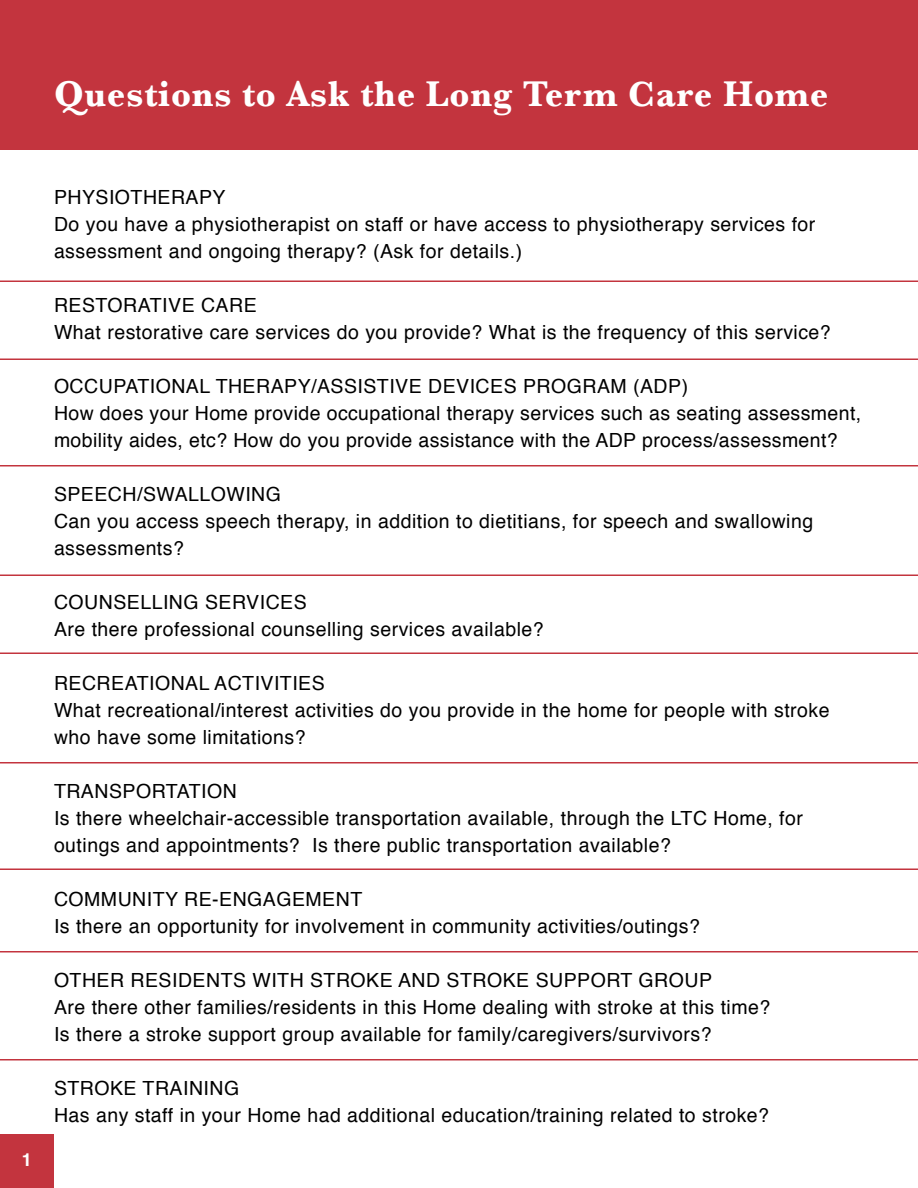
<style>
.page{position:relative;width:918px;height:1188px;background:#fff}
.page>*{position:absolute;margin:0;border:0;box-sizing:border-box;transform-origin:0 0}
.t1{font:700 37.5px "Baskerville";letter-spacing:.025em;color:#fff;scale:.95 1}
.t2{font:19.5px/27px "Helvetica";letter-spacing:.025em;color:#000}
.t3{font:700 18px "Helvetica";color:#fff}
</style>
<div class="page">
<div style="left:0;top:0;width:918px;height:150px;background:#c3343e"></div>
<hr style="left:0;top:280px;width:918px;height:2px;background:#c3343e">
<hr style="left:0;top:358px;width:918px;height:2px;background:#c3343e">
<hr style="left:0;top:465px;width:918px;height:1px;background:#c3343e">
<hr style="left:0;top:574px;width:918px;height:2px;background:#c3343e">
<hr style="left:0;top:652px;width:918px;height:2px;background:#c3343e">
<hr style="left:0;top:762px;width:918px;height:2px;background:#c3343e">
<hr style="left:0;top:868px;width:918px;height:2px;background:#c3343e">
<hr style="left:0;top:951px;width:918px;height:1px;background:#c3343e">
<hr style="left:0;top:1059px;width:918px;height:1px;background:#c3343e">
<div style="left:0;top:1134px;width:54px;height:54px;background:#c3343e"></div>
<p class="t1" style="left:54px;top:72px;width:817px">Questions to Ask the Long Term Care Home</p>
<p class="t3" style="left:22px;top:1143px;width:12px">1</p>
<p class="t2" style="left:54px;top:183px;width:173px">PHYSIOTHERAPY</p>
<p class="t2" style="left:54px;top:210px;width:763px">Do you have a physiotherapist on staff or have access to physiotherapy services for assessment and ongoing therapy? (Ask for details.)</p>
<p class="t2" style="left:54px;top:291px;width:204px">RESTORATIVE CARE</p>
<p class="t2" style="left:54px;top:318px;width:778px">What restorative care services do you provide? What is the frequency of this service?</p>
<p class="t2" style="left:54px;top:372px;width:636px">OCCUPATIONAL THERAPY/ASSISTIVE DEVICES PROGRAM (ADP)</p>
<p class="t2" style="left:54px;top:399px;width:809px">How does your Home provide occupational therapy services such as seating assessment, mobility aides, etc? How do you provide assistance with the ADP process/assessment?</p>
<p class="t2" style="left:54px;top:480px;width:229px">SPEECH/SWALLOWING</p>
<p class="t2" style="left:54px;top:507px;width:761px">Can you access speech therapy, in addition to dietitians, for speech and swallowing assessments?</p>
<p class="t2" style="left:54px;top:588px;width:254px">COUNSELLING SERVICES</p>
<p class="t2" style="left:54px;top:615px;width:491px">Are there professional counselling services available?</p>
<p class="t2" style="left:54px;top:669px;width:272px">RECREATIONAL ACTIVITIES</p>
<p class="t2" style="left:54px;top:696px;width:777px">What recreational/interest activities do you provide in the home for people with stroke who have some limitations?</p>
<p class="t2" style="left:54px;top:777px;width:184px">TRANSPORTATION</p>
<p class="t2" style="left:54px;top:804px;width:750px">Is there wheelchair-accessible transportation available, through the LTC Home, for outings and appointments? Is there public transportation available?</p>
<p class="t2" style="left:54px;top:885px;width:310px">COMMUNITY RE-ENGAGEMENT</p>
<p class="t2" style="left:54px;top:912px;width:647px">Is there an opportunity for involvement in community activities/outings?</p>
<p class="t2" style="left:54px;top:966px;width:660px">OTHER RESIDENTS WITH STROKE AND STROKE SUPPORT GROUP</p>
<p class="t2" style="left:54px;top:993px;width:718px">Are there other families/residents in this Home dealing with stroke at this time?</p>
<p class="t2" style="left:54px;top:1020px;width:659px">Is there a stroke support group available for family/caregivers/survivors?</p>
<p class="t2" style="left:54px;top:1074px;width:187px">STROKE TRAINING</p>
<p class="t2" style="left:54px;top:1101px;width:717px">Has any staff in your Home had additional education/training related to stroke?</p>
</div>
